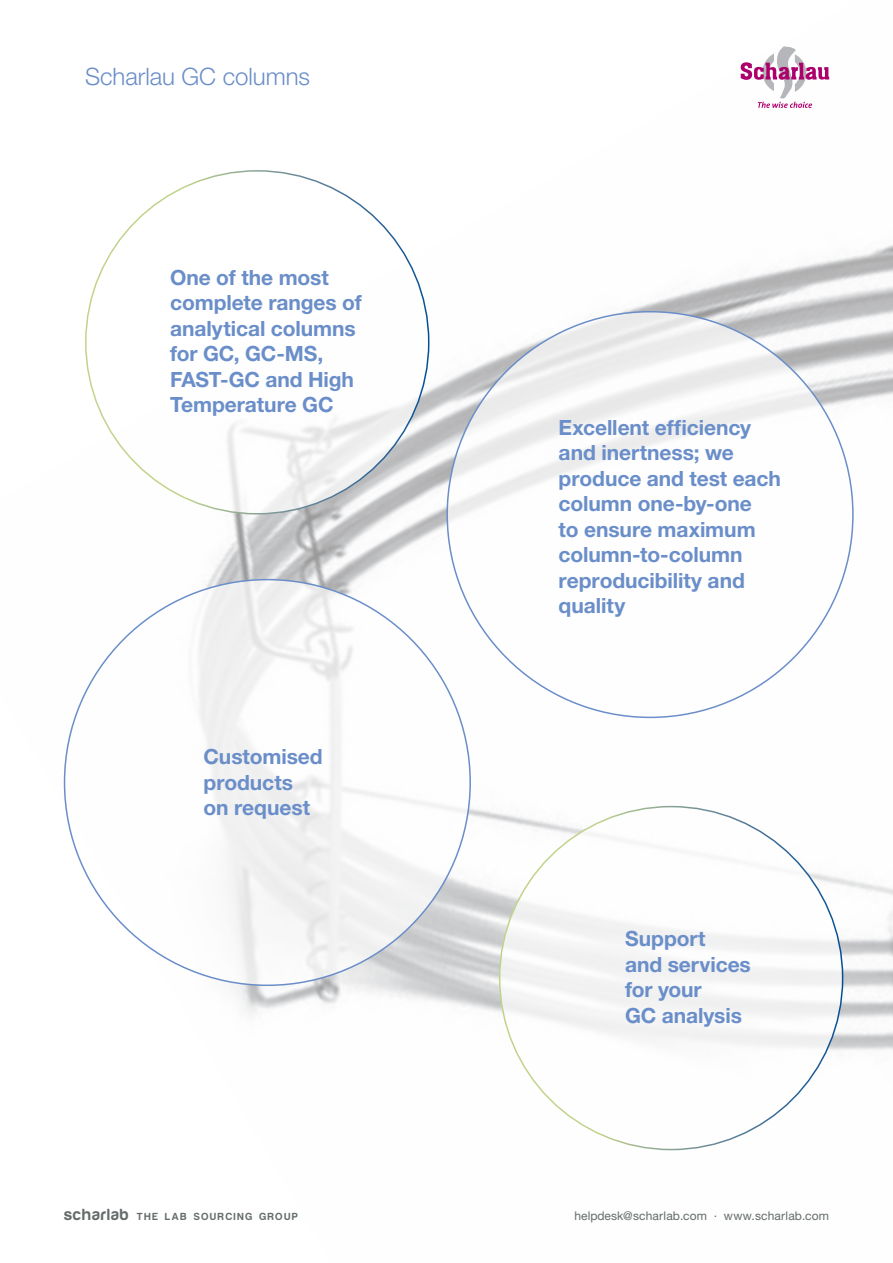
<style>
.page{position:relative;width:893px;height:1263px;background:#fff}
.page>*{position:absolute;margin:0;border:0;box-sizing:border-box;transform-origin:0 0}
.t1{font:300 24px "Helvetica Neue LT Std";letter-spacing:-.005em;color:#6a8ec9}
.t2{font:700 21px/25.5px "Helvetica Neue LT Std";letter-spacing:-.005em;color:#6a8ec9}
.t3{font:12px "Helvetica Neue LT Std";letter-spacing:.015em;color:#666c6c}
.t4{font:700 10.5px "Harabara Mais Bold Harabara Mais";letter-spacing:.12em;color:#666c6c}
.s1{font-size:16.5px}
</style>
<div class="page">
<img style="left:63px;top:46px;width:830px;height:1105px">
<div style="left:65px;top:580px;width:405px;height:405px;background:linear-gradient(to bottom,#f7f8f8,#f7f7f8);border-radius:50%"></div>
<div style="left:86px;top:171px;width:343px;height:343px;background:#fff;border-radius:50%"></div>
<div style="left:500px;top:806px;width:343px;height:343px;background:#fff;border-radius:50%"></div>
<div style="left:447px;top:312px;width:406px;height:405px;background:linear-gradient(to bottom,#eff0f0,#fff);border-radius:50%"></div>
<p class="t1" style="left:85px;top:62px;width:226px">Scharlau GC columns</p>
<p class="t2" style="left:170px;top:264px;width:193px">One of the most complete ranges of analytical columns for GC, GC-MS,<br>FAST-GC and High<br>Temperature GC</p>
<p class="t2" style="left:204px;top:744px;width:121px">Customised products on request</p>
<p class="t2" style="left:559px;top:414px;width:224px">Excellent efficiency and inertness; we produce and test each column one-by-one<br>to ensure maximum column-to-column reproducibility and quality</p>
<p class="t2" style="left:625px;top:925px;width:127px">Support<br>and services for your<br>GC analysis</p>
<p class="t4" style="left:64px;top:1210px;width:236px"><span class="s1">scharlab</span> THE LAB SOURCING GROUP</p>
<p class="t3" style="left:575px;top:1209px;width:256px">helpdesk@scharlab.com · www.scharlab.com</p>
</div>
